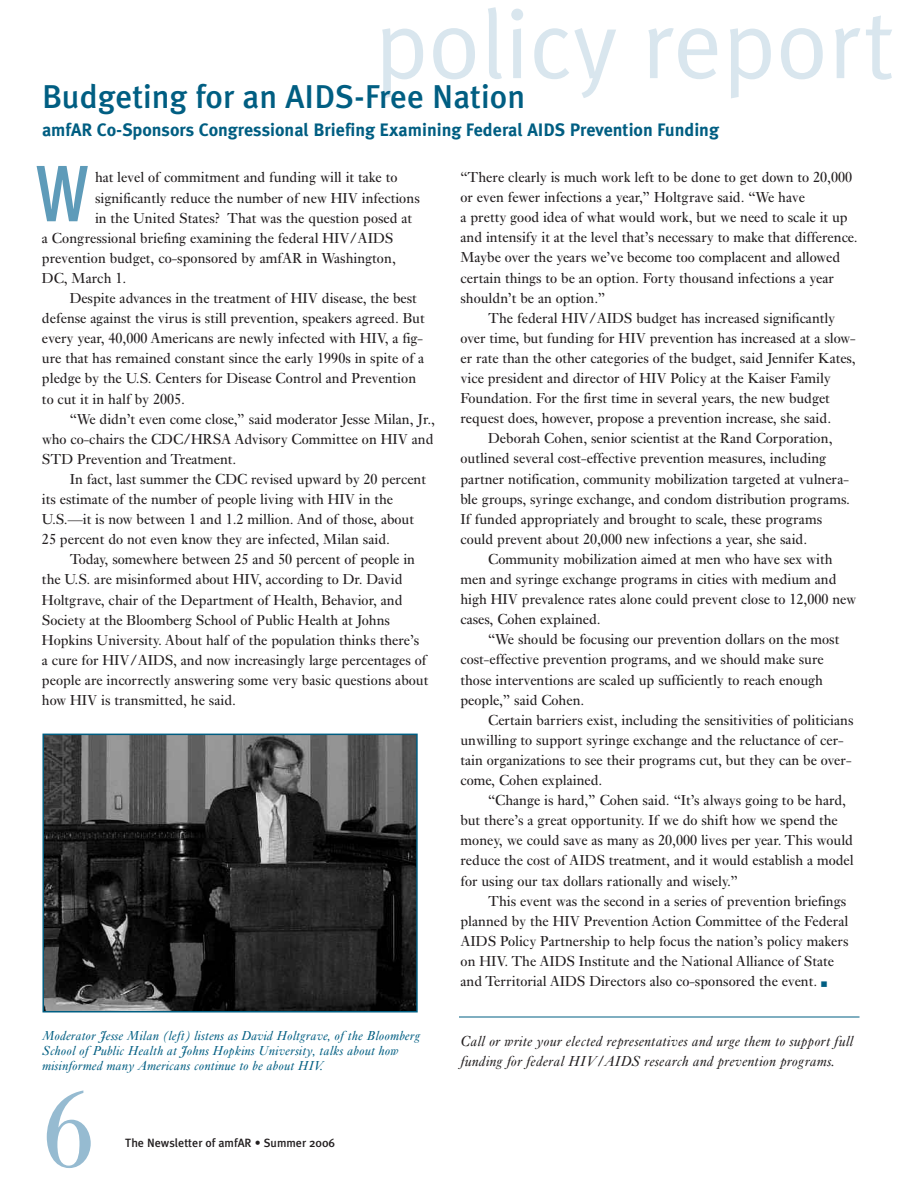
<style>
.page{position:relative;width:918px;height:1188px;background:#fff}
.page>*{position:absolute;margin:0;border:0;box-sizing:border-box;transform-origin:0 0}
.t1{font:111px "Ehrhardt";color:#96bbd1}
.t2{font:97.5px "Meta Plus Normal";color:#d9e6ee}
.t3{font:500 79.5px "Meta Plus";color:#5e9bb9;scale:.8 1}
.t4{font:500 33px "Meta Plus";color:#005e82}
.t5{font:700 18px "Meta Plus";color:#005e82}
.t6{font:15px/20.1px "Ehrhardt";color:#231f20}
.t7{font:italic 15px/20.1px "Ehrhardt";color:#231f20}
.t8{font:italic 13.5px/15px "Ehrhardt";color:#005e82}
.t9{font:500 12px "Meta Plus";color:#231f20}
.t10{font:6px "Zapf Dingbats IT Cby BT";color:#005e82}
</style>
<div class="page">
<img style="left:45px;top:737px;width:370px;height:272px">
<div style="left:42px;top:734px;width:376px;height:278px;border:2px solid #005e82"></div>
<hr style="left:459px;top:1017px;width:401px;height:1px;background:#005e82">
<h2 class="t2" style="left:375px;top:-13px;width:521px">policy report</h2>
<h3 class="t4" style="left:42px;top:78px;width:485px">Budgeting for an AIDS-Free Nation</h3>
<p class="t5" style="left:42px;top:120px;width:678px">amfAR Co-Sponsors Congressional Briefing Examining Federal AIDS Prevention Funding</p>
<p class="t6" style="left:95px;top:169px;width:304px">hat level of commitment and funding will it take to</p>
<p class="t6" style="left:95px;top:189px;width:326px">significantly reduce the number of new HIV infections</p>
<p class="t6" style="left:95px;top:209px;width:318px">in the United States? That was the question posed at</p>
<p class="t6" style="left:42px;top:229px;width:353px">a Congressional briefing examining the federal HIV/AIDS</p>
<p class="t6" style="left:42px;top:249px;width:355px">prevention budget, co-sponsored by amfAR in Washington,</p>
<p class="t6" style="left:42px;top:269px;width:86px">DC, March 1.</p>
<p class="t6" style="left:70px;top:290px;width:349px">Despite advances in the treatment of HIV disease, the best</p>
<p class="t6" style="left:42px;top:310px;width:384px">defense against the virus is still prevention, speakers agreed. But</p>
<p class="t6" style="left:42px;top:330px;width:383px">every year, 40,000 Americans are newly infected with HIV, a fig-</p>
<p class="t6" style="left:42px;top:350px;width:384px">ure that has remained constant since the early 1990s in spite of a</p>
<p class="t6" style="left:42px;top:370px;width:376px">pledge by the U.S. Centers for Disease Control and Prevention</p>
<p class="t6" style="left:42px;top:390px;width:145px">to cut it in half by 2005.</p>
<p class="t6" style="left:70px;top:410px;width:367px">“We didn’t even come close,” said moderator Jesse Milan, Jr.,</p>
<p class="t6" style="left:42px;top:430px;width:393px">who co-chairs the CDC/HRSA Advisory Committee on HIV and</p>
<p class="t6" style="left:42px;top:450px;width:196px">STD Prevention and Treatment.</p>
<p class="t6" style="left:70px;top:470px;width:358px">In fact, last summer the CDC revised upward by 20 percent</p>
<p class="t6" style="left:42px;top:491px;width:353px">its estimate of the number of people living with HIV in the</p>
<p class="t6" style="left:42px;top:511px;width:374px">U.S.—it is now between 1 and 1.2 million. And of those, about</p>
<p class="t6" style="left:42px;top:531px;width:350px">25 percent do not even know they are infected, Milan said.</p>
<p class="t6" style="left:70px;top:551px;width:347px">Today, somewhere between 25 and 50 percent of people in</p>
<p class="t6" style="left:42px;top:571px;width:362px">the U.S. are misinformed about HIV, according to Dr. David</p>
<p class="t6" style="left:42px;top:591px;width:362px">Holtgrave, chair of the Department of Health, Behavior, and</p>
<p class="t6" style="left:42px;top:611px;width:350px">Society at the Bloomberg School of Public Health at Johns</p>
<p class="t6" style="left:42px;top:631px;width:379px">Hopkins University. About half of the population thinks there’s</p>
<p class="t6" style="left:42px;top:651px;width:386px">a cure for HIV/AIDS, and now increasingly large percentages of</p>
<p class="t6" style="left:42px;top:671px;width:388px">people are incorrectly answering some very basic questions about</p>
<p class="t6" style="left:42px;top:692px;width:196px">how HIV is transmitted, he said.</p>
<h3 class="t3" style="left:35px;top:147px;width:69px">W</h3>
<p class="t6" style="left:460px;top:169px;width:399px">“There clearly is much work left to be done to get down to 20,000 or even fewer infections a year,” Holtgrave said. “We have<br>a pretty good idea of what would work, but we need to scale it up and intensify it at the level that’s necessary to make that difference.<br>Maybe over the years we’ve become too complacent and allowed certain things to be an option. Forty thousand infections a year shouldn’t be an option.”</p>
<p class="t6" style="left:488px;top:309px;width:348px">The federal HIV/AIDS budget has increased significantly</p>
<p class="t6" style="left:461px;top:329px;width:397px">over time, but funding for HIV prevention has increased at a slow-</p>
<p class="t6" style="left:461px;top:349px;width:397px">er rate than the other categories of the budget, said Jennifer Kates,</p>
<p class="t6" style="left:461px;top:370px;width:372px">vice president and director of HIV Policy at the Kaiser Family</p>
<p class="t6" style="left:461px;top:390px;width:371px">Foundation. For the first time in several years, the new budget</p>
<p class="t6" style="left:461px;top:410px;width:372px">request does, however, propose a prevention increase, she said.</p>
<p class="t6" style="left:488px;top:430px;width:346px">Deborah Cohen, senior scientist at the Rand Corporation,</p>
<p class="t6" style="left:461px;top:450px;width:367px">outlined several cost-effective prevention measures, including</p>
<p class="t6" style="left:461px;top:470px;width:390px">partner notification, community mobilization targeted at vulnera-</p>
<p class="t6" style="left:461px;top:490px;width:391px">ble groups, syringe exchange, and condom distribution programs.</p>
<p class="t6" style="left:461px;top:510px;width:363px">If funded appropriately and brought to scale, these programs</p>
<p class="t6" style="left:461px;top:530px;width:348px">could prevent about 20,000 new infections a year, she said.</p>
<p class="t6" style="left:488px;top:550px;width:346px">Community mobilization aimed at men who have sex with</p>
<p class="t6" style="left:461px;top:571px;width:378px">men and syringe exchange programs in cities with medium and</p>
<p class="t6" style="left:461px;top:591px;width:397px">high HIV prevalence rates alone could prevent close to 12,000 new</p>
<p class="t6" style="left:461px;top:611px;width:142px">cases, Cohen explained.</p>
<p class="t6" style="left:488px;top:631px;width:353px">“We should be focusing our prevention dollars on the most</p>
<p class="t6" style="left:461px;top:651px;width:365px">cost-effective prevention programs, and we should make sure</p>
<p class="t6" style="left:461px;top:671px;width:364px">those interventions are scaled up sufficiently to reach enough</p>
<p class="t6" style="left:461px;top:691px;width:125px">people,” said Cohen.</p>
<p class="t6" style="left:488px;top:711px;width:367px">Certain barriers exist, including the sensitivities of politicians</p>
<p class="t6" style="left:461px;top:731px;width:385px">unwilling to support syringe exchange and the reluctance of cer-</p>
<p class="t6" style="left:461px;top:751px;width:392px">tain organizations to see their programs cut, but they can be over-</p>
<p class="t6" style="left:461px;top:772px;width:143px">come, Cohen explained.</p>
<p class="t6" style="left:488px;top:792px;width:359px">“Change is hard,” Cohen said. “It’s always going to be hard,</p>
<p class="t6" style="left:461px;top:812px;width:379px">but there’s a great opportunity. If we do shift how we spend the</p>
<p class="t6" style="left:461px;top:832px;width:394px">money, we could save as many as 20,000 lives per year. This would</p>
<p class="t6" style="left:461px;top:852px;width:395px">reduce the cost of AIDS treatment, and it would establish a model</p>
<p class="t6" style="left:461px;top:872px;width:279px">for using our tax dollars rationally and wisely.”</p>
<p class="t6" style="left:488px;top:892px;width:360px">This event was the second in a series of prevention briefings</p>
<p class="t6" style="left:461px;top:912px;width:390px">planned by the HIV Prevention Action Committee of the Federal</p>
<p class="t6" style="left:461px;top:932px;width:390px">AIDS Policy Partnership to help focus the nation’s policy makers</p>
<p class="t6" style="left:461px;top:952px;width:375px">on HIV. The AIDS Institute and the National Alliance of State</p>
<p class="t6" style="left:461px;top:973px;width:358px">and Territorial AIDS Directors also co-sponsored the event.</p>
<p class="t10" style="left:821px;top:981px;width:7px">■</p>
<p class="t8" style="left:42px;top:1029px;width:380px">Moderator Jesse Milan (left) listens as David Holtgrave, of the Bloomberg<br>School of Public Health at Johns Hopkins University, talks about how misinformed many Americans continue to be about HIV.</p>
<h1 class="t1" style="left:42px;top:1092px;width:54px">6</h1>
<p class="t9" style="left:125px;top:1136px;width:211px">The Newsletter of amfAR • Summer 2006</p>
<p class="t7" style="left:460px;top:1033px;width:395px">Call or write your elected representatives and urge them to support full funding for federal HIV/AIDS research and prevention programs.</p>
</div>
